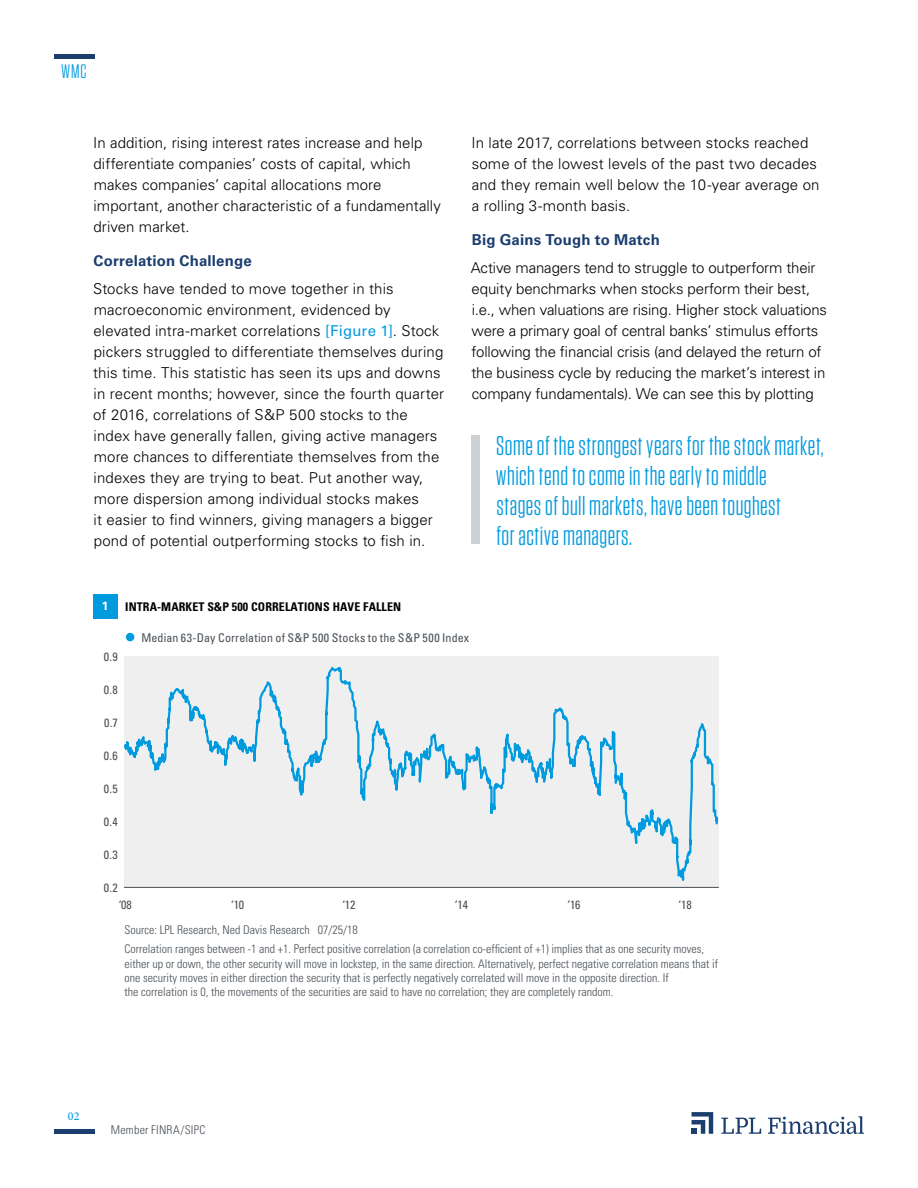
<style>
.page{position:relative;width:918px;height:1188px;background:#fff}
.page>*{position:absolute;margin:0;border:0;box-sizing:border-box;transform-origin:0 0}
.t1{font:27px/30px "Tungsten Narrow";letter-spacing:.02em;color:#009ade}
.t2{font:19.5px "Tungsten Narrow";color:#009ade}
.t3{font:300 15px/21px "Univers LT Std";letter-spacing:.005em;color:#000}
.t4{font:700 15px "Univers LT Std";letter-spacing:.01em;color:#1b3e6f}
.t5{font:300 condensed 12px/14.4px "Univers LT Std";color:#484f55}
.t6{font:condensed 12px "Univers LT Std";letter-spacing:.01em;color:#484f55}
.t7{font:700 condensed 12px "Univers LT Std";letter-spacing:.01em;color:#000}
.t8{font:condensed 12px "Univers LT Std";letter-spacing:-.01em;color:#4d4f55}
.t9{font:500 12px "Minion Pro";color:#009ade}
.t10{font:700 12px "Univers LT Std";color:#fff}
.s1{font-weight:400;color:#009ade}
</style>
<div class="page">
<hr style="left:54px;top:1130px;width:40px;height:4px;background:#1b3e6f">
<hr style="left:54px;top:54px;width:40px;height:4px;background:#1b3e6f">
<svg style="left:692px;top:1112px;width:21px;height:22px"></svg>
<svg style="left:721px;top:1118px;width:40px;height:16px"></svg>
<svg style="left:768px;top:1116px;width:96px;height:18px"></svg>
<div style="left:471px;top:436px;width:9px;height:108px;background:#cdd1d3"></div>
<svg style="left:124px;top:659px;width:595px;height:229px"></svg>
<div style="left:126px;top:633px;width:8px;height:8px;background:#009ade;border-radius:50%"></div>
<div style="left:93px;top:594px;width:24px;height:24px;background:#009ade"></div>
<h2 class="t2" style="left:61px;top:62px;width:27px">WMC</h2>
<p class="t3" style="left:93px;top:132px;width:349px">In addition, rising interest rates increase and help differentiate companies’ costs of capital, which makes companies’ capital allocations more important, another characteristic of a fundamentally driven market.</p>
<p class="t4" style="left:93px;top:252px;width:160px">Correlation Challenge</p>
<p class="t3" style="left:93px;top:278px;width:353px">Stocks have tended to move together in this macroeconomic environment, evidenced by elevated intra-market correlations <span class="s1">[Figure 1]</span>. Stock pickers struggled to differentiate themselves during this time. This statistic has seen its ups and downs in recent months; however, since the fourth quarter of 2016, correlations of S&amp;P 500 stocks to the index have generally fallen, giving active managers more chances to differentiate themselves from the indexes they are trying to beat. Put another way, more dispersion among individual stocks makes<br>it easier to find winners, giving managers a bigger pond of potential outperforming stocks to fish in.</p>
<p class="t10" style="left:102px;top:599px;width:8px">1</p>
<p class="t7" style="left:125px;top:599px;width:277px">INTRA-MARKET S&amp;P 500 CORRELATIONS HAVE FALLEN</p>
<p class="t3" style="left:471px;top:132px;width:350px">In late 2017, correlations between stocks reached some of the lowest levels of the past two decades and they remain well below the 10-year average on a rolling 3-month basis.</p>
<p class="t4" style="left:472px;top:231px;width:189px">Big Gains Tough to Match</p>
<p class="t3" style="left:471px;top:257px;width:358px">Active managers tend to struggle to outperform their equity benchmarks when stocks perform their best, i.e., when valuations are rising. Higher stock valuations were a primary goal of central banks’ stimulus efforts following the financial crisis (and delayed the return of the business cycle by reducing the market’s interest in company fundamentals). We can see this by plotting</p>
<h1 class="t1" style="left:496px;top:431px;width:329px">Some of the strongest years for the stock market, which tend to come in the early to middle<br>stages of bull markets, have been toughest<br>for active managers.</h1>
<p class="t6" style="left:104px;top:649px;width:16px">0.9</p>
<p class="t6" style="left:104px;top:682px;width:16px">0.8</p>
<p class="t6" style="left:104px;top:715px;width:15px">0.7</p>
<p class="t6" style="left:104px;top:748px;width:16px">0.6</p>
<p class="t6" style="left:104px;top:781px;width:16px">0.5</p>
<p class="t6" style="left:104px;top:814px;width:16px">0.4</p>
<p class="t6" style="left:104px;top:847px;width:16px">0.3</p>
<p class="t6" style="left:104px;top:880px;width:16px">0.2</p>
<p class="t6" style="left:141px;top:630px;width:329px">Median 63-Day Correlation of S&amp;P 500 Stocks to the S&amp;P 500 Index</p>
<p class="t8" style="left:119px;top:897px;width:15px">‘08</p>
<p class="t8" style="left:231px;top:897px;width:15px">‘10</p>
<p class="t8" style="left:342px;top:897px;width:15px">‘12</p>
<p class="t8" style="left:455px;top:897px;width:15px">‘14</p>
<p class="t8" style="left:568px;top:897px;width:15px">‘16</p>
<p class="t8" style="left:679px;top:897px;width:15px">‘18</p>
<p class="t5" style="left:125px;top:921px;width:581px;line-height:18.9px">Source: LPL Research, Ned Davis Research 07/25/18<br>Correlation ranges between -1 and +1. Perfect positive correlation (a correlation co-efficient of +1) implies that as one security moves,</p>
<p class="t5" style="left:125px;top:956px;width:595px">either up or down, the other security will move in lockstep, in the same direction. Alternatively, perfect negative correlation means that if one security moves in either direction the security that is perfectly negatively correlated will move in the opposite direction. If<br>the correlation is 0, the movements of the securities are said to have no correlation; they are completely random.</p>
<p class="t9" style="left:68px;top:1108px;width:13px">02</p>
<p class="t5" style="left:111px;top:1122px;width:96px">Member FINRA/SIPC</p>
</div>
